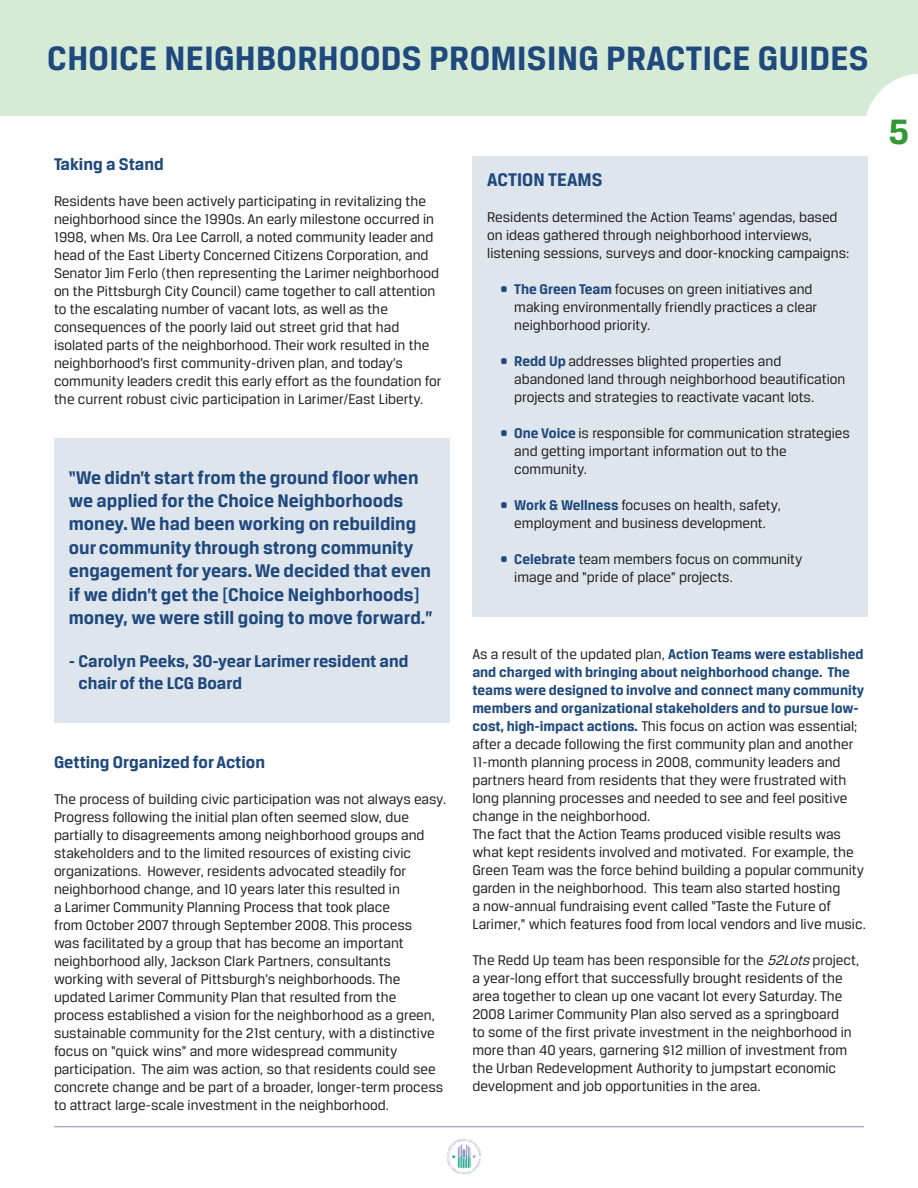
<style>
.page{position:relative;width:918px;height:1188px;background:#fff}
.page>*{position:absolute;margin:0;border:0;box-sizing:border-box;transform-origin:0 0}
.t1{font:700 37.5px "Breuer Text";color:#393}
.t2{font:700 36px "Breuer Text";letter-spacing:.01em;color:#1f497d}
.t3{font:700 19.5px/23.4px "Breuer Text";color:#1f497d}
.t4{font:700 18px/21.6px "Breuer Text";color:#1f497d}
.t5{font:15px/18px "Breuer Text";color:#231f20}
.s1{font-weight:700;color:#1f497d}
.s2{font-style:italic}
</style>
<div class="page">
<div style="left:472px;top:157px;width:396px;height:460px;background:#dfe5ec"></div>
<div style="left:0;top:0;width:918px;height:116px;background:#d6ebd6"></div>
<hr style="left:54px;top:1126px;width:810px;height:1px;background:#b1aec9">
<svg style="left:864px;top:74px;width:54px;height:83px"></svg>
<img style="left:446px;top:1139px;width:36px;height:36px">
<div style="left:54px;top:438px;width:395px;height:285px;background:#dfe5ec"></div>
<p class="t2" style="left:47px;top:39px;width:823px">CHOICE NEIGHBORHOODS PROMISING PRACTICE GUIDES</p>
<p class="t4" style="left:54px;top:153px;width:111px">Taking a Stand</p>
<p class="t5" style="left:54px;top:192px;width:389px">Residents have been actively participating in revitalizing the neighborhood since the 1990s. An early milestone occurred in 1998, when Ms. Ora Lee Carroll, a noted community leader and head of the East Liberty Concerned Citizens Corporation, and Senator Jim Ferlo (then representing the Larimer neighborhood on the Pittsburgh City Council) came together to call attention to the escalating number of vacant lots, as well as the consequences of the poorly laid out street grid that had isolated parts of the neighborhood. Their work resulted in the neighborhood’s first community-driven plan, and today’s community leaders credit this early effort as the foundation for the current robust civic participation in Larimer/East Liberty.</p>
<p class="t3" style="left:69px;top:465px;width:365px">“We didn’t start from the ground floor when we applied for the Choice Neighborhoods money. We had been working on rebuilding our community through strong community engagement for years. We decided that even if we didn’t get the [Choice Neighborhoods] money, we were still going to move forward.”</p>
<p class="t4" style="left:78px;top:650px;width:331px;text-indent:-10px">- Carolyn Peeks, 30-year Larimer resident and chair of the LCG Board</p>
<p class="t4" style="left:54px;top:751px;width:213px">Getting Organized for Action</p>
<p class="t5" style="left:54px;top:790px;width:394px">The process of building civic participation was not always easy.<br>Progress following the initial plan often seemed slow, due partially to disagreements among neighborhood groups and stakeholders and to the limited resources of existing civic organizations. However, residents advocated steadily for neighborhood change, and 10 years later this resulted in<br>a Larimer Community Planning Process that took place<br>from October 2007 through September 2008. This process<br>was facilitated by a group that has become an important neighborhood ally, Jackson Clark Partners, consultants<br>working with several of Pittsburgh’s neighborhoods. The updated Larimer Community Plan that resulted from the process established a vision for the neighborhood as a green, sustainable community for the 21st century, with a distinctive focus on “quick wins” and more widespread community participation. The aim was action, so that residents could see concrete change and be part of a broader, longer-term process to attract large-scale investment in the neighborhood.</p>
<p class="t3" style="left:487px;top:168px;width:117px">ACTION TEAMS</p>
<p class="t5" style="left:487px;top:208px;width:364px">Residents determined the Action Teams’ agendas, based on ideas gathered through neighborhood interviews, listening sessions, surveys and door-knocking campaigns:</p>
<p class="t5" style="left:514px;top:280px;width:305px;text-indent:-14px"><span class="s1">• The Green Team</span> focuses on green initiatives and making environmentally friendly practices a clear neighborhood priority.</p>
<p class="t5" style="left:514px;top:352px;width:333px;text-indent:-14px"><span class="s1">• Redd Up</span> addresses blighted properties and abandoned land through neighborhood beautification projects and strategies to reactivate vacant lots.</p>
<p class="t5" style="left:514px;top:424px;width:337px;text-indent:-14px"><span class="s1">• One Voice</span> is responsible for communication strategies and getting important information out to the community.</p>
<p class="t5" style="left:501px;top:496px;width:282px;text-align:center"><span class="s1">• Work &amp; Wellness</span> focuses on health, safety, employment and business development.</p>
<p class="t5" style="left:514px;top:550px;width:290px;text-indent:-14px"><span class="s1">• Celebrate</span> team members focus on community image and “pride of place” projects.</p>
<p class="t5" style="left:472px;top:645px;width:394px">As a result of the updated plan, <span class="s1">Action Teams were established and charged with bringing about neighborhood change. The teams were designed to involve and connect many community members and organizational stakeholders and to pursue low&shy;cost, high-impact actions.</span> This focus on action was essential; after a decade following the first community plan and another 11-month planning process in 2008, community leaders and partners heard from residents that they were frustrated with</p>
<p class="t5" style="left:472px;top:789px;width:377px">long planning processes and needed to see and feel positive change in the neighborhood.</p>
<p class="t5" style="left:472px;top:825px;width:395px">The fact that the Action Teams produced visible results was what kept residents involved and motivated. For example, the Green Team was the force behind building a popular community garden in the neighborhood. This team also started hosting<br>a now-annual fundraising event called “Taste the Future of Larimer,” which features food from local vendors and live music.</p>
<p class="t5" style="left:472px;top:951px;width:389px">The Redd Up team has been responsible for the <span class="s2">52Lots</span>project, a year-long effort that successfully brought residents of the area together to clean up one vacant lot every Saturday. The 2008 Larimer Community Plan also served as a springboard<br>to some of the first private investment in the neighborhood in more than 40 years, garnering $12 million of investment from the Urban Redevelopment Authority to jumpstart economic development and job opportunities in the area.</p>
<p class="t1" style="left:889px;top:111px;width:22px">5</p>
</div>
